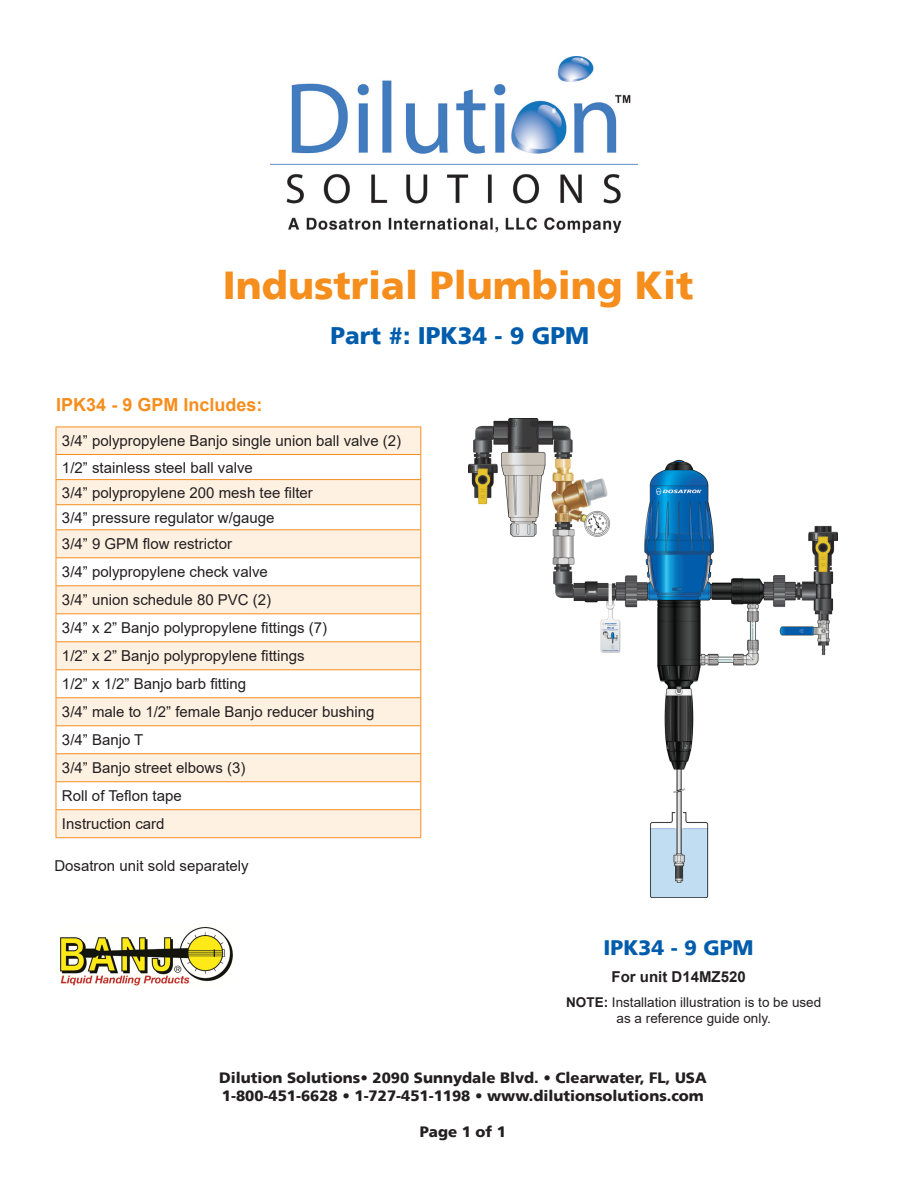
<style>
.page{position:relative;width:918px;height:1188px;background:#fff}
.page>*{position:absolute;margin:0;border:0;box-sizing:border-box;transform-origin:0 0}
.t1{font:900 39px "Frutiger";color:#f68e1e}
.t2{font:900 24px "Frutiger";color:#015dab}
.t3{font:900 21px "Frutiger";color:#015dab}
.t4{font:700 18px "Arial";color:#f68e1e}
.t5{font:15px "Arial";color:#231f20}
.t6{font:900 15px "Frutiger";color:#231f20}
.t7{font:700 15px "Arial";color:#231f20}
.t8{font:13.5px "Arial";color:#231f20}
.s1{font-weight:700}
</style>
<div class="page">
<svg style="left:57px;top:428px;width:363px;height:409px;fill:#fef1e2"></svg>
<div style="left:56px;top:558px;width:365px;height:28px;background:#fff"></div>
<svg style="left:57px;top:614px;width:363px;height:195px"></svg>
<hr style="left:56px;top:427px;width:365px;height:1px;background:#f68e1e">
<hr style="left:56px;top:454px;width:365px;height:1px;background:#f68e1e">
<hr style="left:56px;top:479px;width:365px;height:1px;background:#f68e1e">
<hr style="left:56px;top:504px;width:365px;height:1px;background:#f68e1e">
<hr style="left:56px;top:529px;width:365px;height:1px;background:#f68e1e">
<hr style="left:56px;top:557px;width:365px;height:1px;background:#f68e1e">
<hr style="left:56px;top:585px;width:365px;height:1px;background:#f68e1e">
<hr style="left:56px;top:613px;width:365px;height:1px;background:#f68e1e">
<hr style="left:56px;top:641px;width:365px;height:1px;background:#f68e1e">
<hr style="left:56px;top:669px;width:365px;height:1px;background:#f68e1e">
<hr style="left:56px;top:697px;width:365px;height:1px;background:#f68e1e">
<hr style="left:56px;top:725px;width:365px;height:1px;background:#f68e1e">
<hr style="left:56px;top:753px;width:365px;height:1px;background:#f68e1e">
<hr style="left:56px;top:781px;width:365px;height:1px;background:#f68e1e">
<hr style="left:56px;top:809px;width:365px;height:1px;background:#f68e1e">
<svg style="left:56px;top:427px;width:1px;height:410px"></svg>
<svg style="left:420px;top:427px;width:1px;height:410px"></svg>
<hr style="left:56px;top:837px;width:365px;height:1px;background:#f68e1e">
<img style="left:469px;top:419px;width:369px;height:478px">
<img style="left:60px;top:926px;width:173px;height:60px">
<img style="left:271px;top:57px;width:366px;height:176px">
<p class="t1" style="left:223px;top:262px;width:472px">Industrial Plumbing Kit</p>
<p class="t2" style="left:330px;top:321px;width:260px">Part #: IPK34 - 9 GPM</p>
<p class="t4" style="left:56px;top:392px;width:208px">IPK34 - 9 GPM Includes:</p>
<p class="t5" style="left:62px;top:431px;width:341px">3/4” polypropylene Banjo single union ball valve (2)</p>
<p class="t5" style="left:62px;top:457px;width:192px">1/2” stainless steel ball valve</p>
<p class="t5" style="left:62px;top:482px;width:252px">3/4” polypropylene 200 mesh tee filter</p>
<p class="t5" style="left:62px;top:507px;width:214px">3/4” pressure regulator w/gauge</p>
<p class="t5" style="left:62px;top:534px;width:172px">3/4” 9 GPM flow restrictor</p>
<p class="t5" style="left:62px;top:562px;width:207px">3/4” polypropylene check valve</p>
<p class="t5" style="left:62px;top:590px;width:211px">3/4” union schedule 80 PVC (2)</p>
<p class="t5" style="left:62px;top:618px;width:267px">3/4” x 2” Banjo polypropylene fittings (7)</p>
<p class="t5" style="left:62px;top:646px;width:244px">1/2” x 2” Banjo polypropylene fittings</p>
<p class="t5" style="left:62px;top:674px;width:186px">1/2” x 1/2” Banjo barb fitting</p>
<p class="t5" style="left:62px;top:702px;width:314px">3/4” male to 1/2” female Banjo reducer bushing</p>
<p class="t5" style="left:62px;top:730px;width:83px">3/4” Banjo T</p>
<p class="t5" style="left:62px;top:758px;width:185px">3/4” Banjo street elbows (3)</p>
<p class="t5" style="left:62px;top:786px;width:121px">Roll of Teflon tape</p>
<p class="t5" style="left:62px;top:814px;width:104px">Instruction card</p>
<p class="t5" style="left:54px;top:855px;width:196px">Dosatron unit sold separately</p>
<p class="t3" style="left:604px;top:935px;width:152px">IPK34 - 9 GPM</p>
<p class="t7" style="left:612px;top:966px;width:136px">For unit D14MZ520</p>
<p class="t8" style="left:566px;top:993px;width:257px"><span class="s1">NOTE:</span> Installation illustration is to be used</p>
<p class="t8" style="left:617px;top:1009px;width:156px">as a reference guide only.</p>
<p class="t6" style="left:219px;top:1069px;width:489px">Dilution Solutions• 2090 Sunnydale Blvd. • Clearwater, FL, USA</p>
<p class="t6" style="left:222px;top:1087px;width:484px">1-800-451-6628 • 1-727-451-1198 • www.dilutionsolutions.com</p>
<p class="t6" style="left:420px;top:1123px;width:88px">Page 1 of 1</p>
</div>
